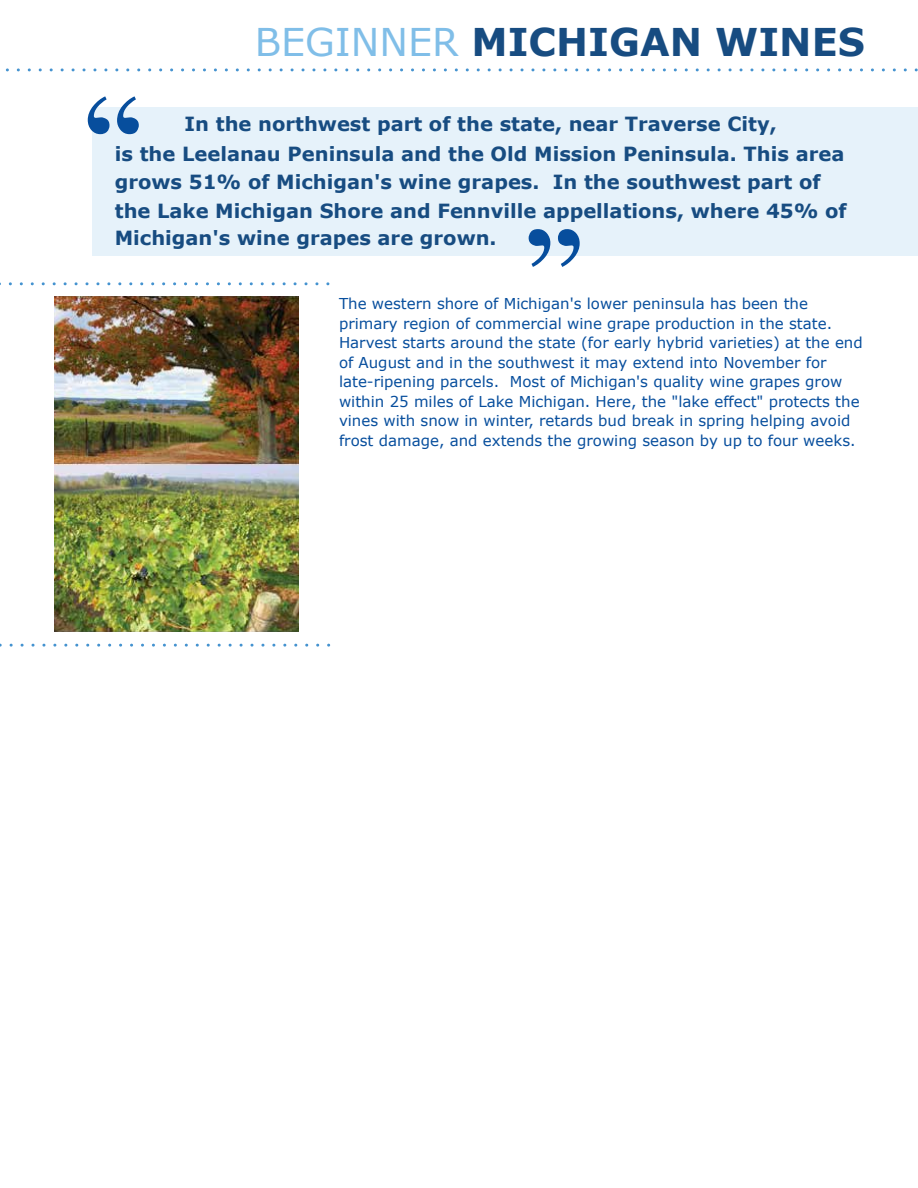
<style>
.page{position:relative;width:918px;height:1188px;background:#fff}
.page>*{position:absolute;margin:0;border:0;box-sizing:border-box;transform-origin:0 0}
.t1{font:700 38.25px "Verdana";color:#174c81}
.t2{font:700 19.5px/28.5px "Verdana";color:#174c81}
.t3{font:15px/19.5px "Verdana";color:#074e9d}
.s1{font-weight:400;color:#80bee8}
</style>
<div class="page">
<div style="left:92px;top:107px;width:826px;height:149px;background:#e6f2fa"></div>
<svg style="left:0;top:282px;width:330px;height:3px"></svg>
<svg style="left:0;top:644px;width:330px;height:3px"></svg>
<svg style="left:5px;top:68px;width:913px;height:3px"></svg>
<svg style="left:88px;top:96px;width:51px;height:38px"></svg>
<svg style="left:529px;top:229px;width:51px;height:38px"></svg>
<img style="left:55px;top:297px;width:244px;height:335px">
<h1 class="t1" style="left:255px;top:17px;width:612px"><span class="s1">BEGINNER</span> MICHIGAN WINES</h1>
<p class="t2" style="left:115px;top:110px;width:734px;text-indent:70px">In the northwest part of the state, near Traverse City,<br>is the Leelanau Peninsula and the Old Mission Peninsula. This area grows 51% of Michigan's wine grapes. In the southwest part of the Lake Michigan Shore and Fennville appellations, where 45% of Michigan's wine grapes are grown.</p>
<p class="t3" style="left:339px;top:295px;width:525px">The western shore of Michigan's lower peninsula has been the primary region of commercial wine grape production in the state.<br>Harvest starts around the state (for early hybrid varieties) at the end of August and in the southwest it may extend into November for late-ripening parcels. Most of Michigan's quality wine grapes grow within 25 miles of Lake Michigan. Here, the "lake effect" protects the vines with snow in winter, retards bud break in spring helping avoid frost damage, and extends the growing season by up to four weeks.</p>
</div>
